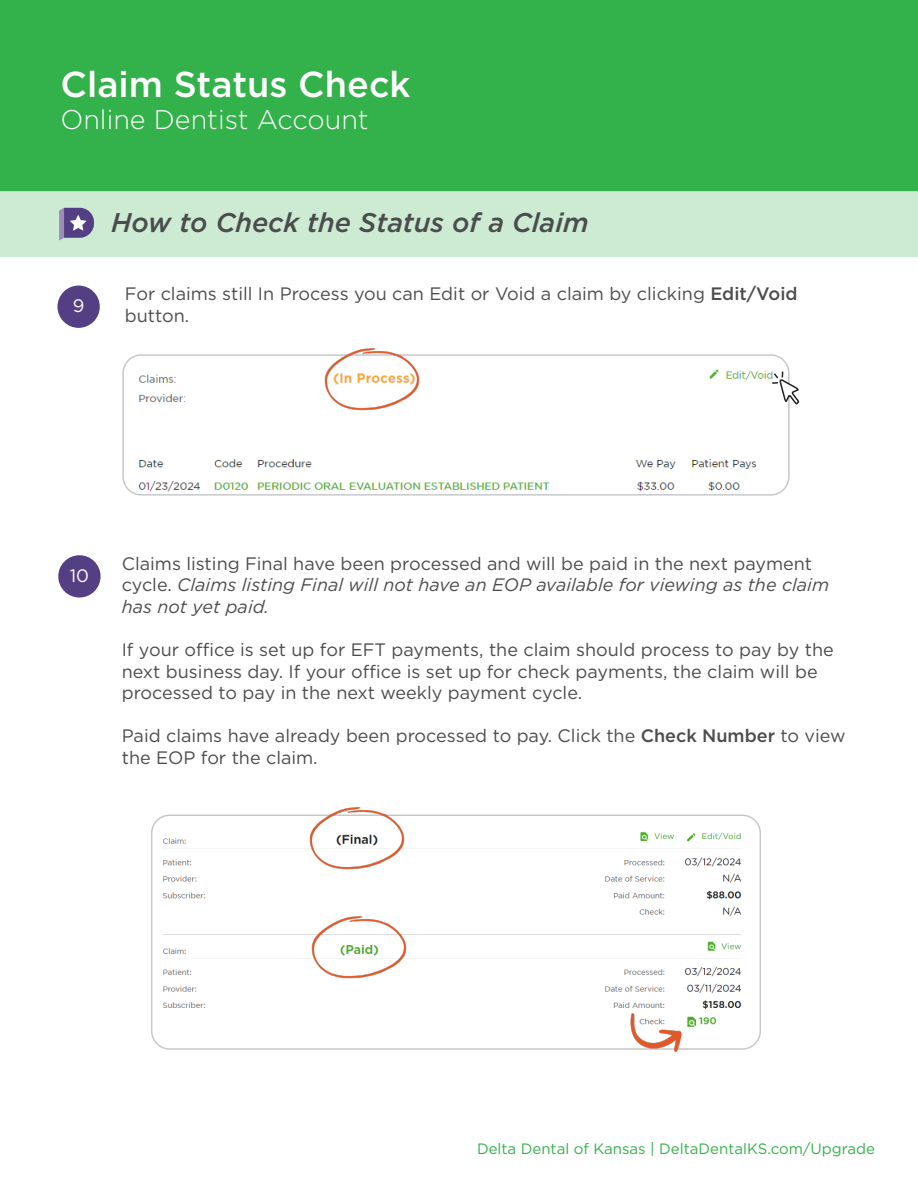
<style>
.page{position:relative;width:918px;height:1188px;background:#fff}
.page>*{position:absolute;margin:0;border:0;box-sizing:border-box;transform-origin:0 0}
.t1{font:500 36px "Gotham";color:#fff}
.t2{font:italic 500 27px "Gotham";color:#4b4c4d}
.t3{font:300 27px "Gotham";color:#fff}
.t4{font:18px/21.6px "Gotham";color:#4b4c4d}
.t5{font:italic 18px/21.6px "Gotham";color:#4b4c4d}
.t6{font:18px "Gotham";color:#fff}
.t7{font:15px "Gotham";color:#33b14a}
.s1{font-weight:500}
.s2{font-style:normal}
</style>
<div class="page">
<div style="left:0;top:0;width:918px;height:191px;background:#33b14a"></div>
<div style="left:0;top:191px;width:918px;height:66px;background:#ccebd2"></div>
<svg style="left:59px;top:208px;width:35px;height:33px"></svg>
<div style="left:58px;top:286px;width:41px;height:41px;background:#553f84;border-radius:50%"></div>
<div style="left:57px;top:286px;width:43px;height:42px;border:2px solid #553f84;border-radius:50%"></div>
<img style="left:125px;top:357px;width:662px;height:136px">
<div style="left:122px;top:354px;width:668px;height:142px;border:2px solid #c7c8ca;border-radius:18px"></div>
<img style="left:154px;top:831px;width:588px;height:210px">
<div style="left:151px;top:814px;width:610px;height:236px;border:2px solid #c7c8ca;border-radius:18px"></div>
<div style="left:59px;top:556px;width:41px;height:41px;background:#553f84;border-radius:50%"></div>
<div style="left:58px;top:555px;width:43px;height:43px;border:2px solid #553f84;border-radius:50%"></div>
<img style="left:614px;top:996px;width:77px;height:56px">
<div style="left:208px;top:369px;width:114px;height:18px;background:#fff"></div>
<div style="left:208px;top:388px;width:141px;height:47px;background:#fff"></div>
<div style="left:222px;top:827px;width:113px;height:18px;background:#fff"></div>
<div style="left:222px;top:938px;width:113px;height:18px;background:#fff"></div>
<div style="left:228px;top:854px;width:141px;height:47px;background:#fff"></div>
<div style="left:228px;top:965px;width:141px;height:47px;background:#fff"></div>
<img style="left:323px;top:348px;width:98px;height:80px">
<img style="left:308px;top:807px;width:98px;height:80px">
<img style="left:310px;top:898px;width:97px;height:97px">
<svg style="left:772px;top:372px;width:28px;height:34px"></svg>
<p class="t1" style="left:60px;top:61px;width:352px">Claim Status Check</p>
<p class="t3" style="left:60px;top:103px;width:310px">Online Dentist Account</p>
<p class="t6" style="left:73px;top:295px;width:13px">9</p>
<p class="t2" style="left:111px;top:205px;width:479px">How to Check the Status of a Claim</p>
<p class="t4" style="left:125px;top:282px;width:674px">For claims still In Process you can Edit or Void a claim by clicking <span class="s1">Edit/Void </span>button.</p>
<p class="t6" style="left:70px;top:564px;width:21px">10</p>
<p class="t5" style="left:122px;top:552px;width:709px"><span class="s2">Claims listing Final have been processed and will be paid in the next payment cycle.</span> Claims listing Final will not have an EOP available for viewing as the claim has not yet paid.</p>
<p class="t4" style="left:122px;top:638px;width:714px">If your office is set up for EFT payments, the claim should process to pay by the next business day. If your office is set up for check payments, the claim will be processed to pay in the next weekly payment cycle.</p>
<p class="t4" style="left:122px;top:725px;width:725px">Paid claims have already been processed to pay. Click the <span class="s1">Check Number</span> to view the EOP for the claim.</p>
<p class="t7" style="left:477px;top:1139px;width:400px">Delta Dental of Kansas | DeltaDentalKS.com/Upgrade</p>
</div>
